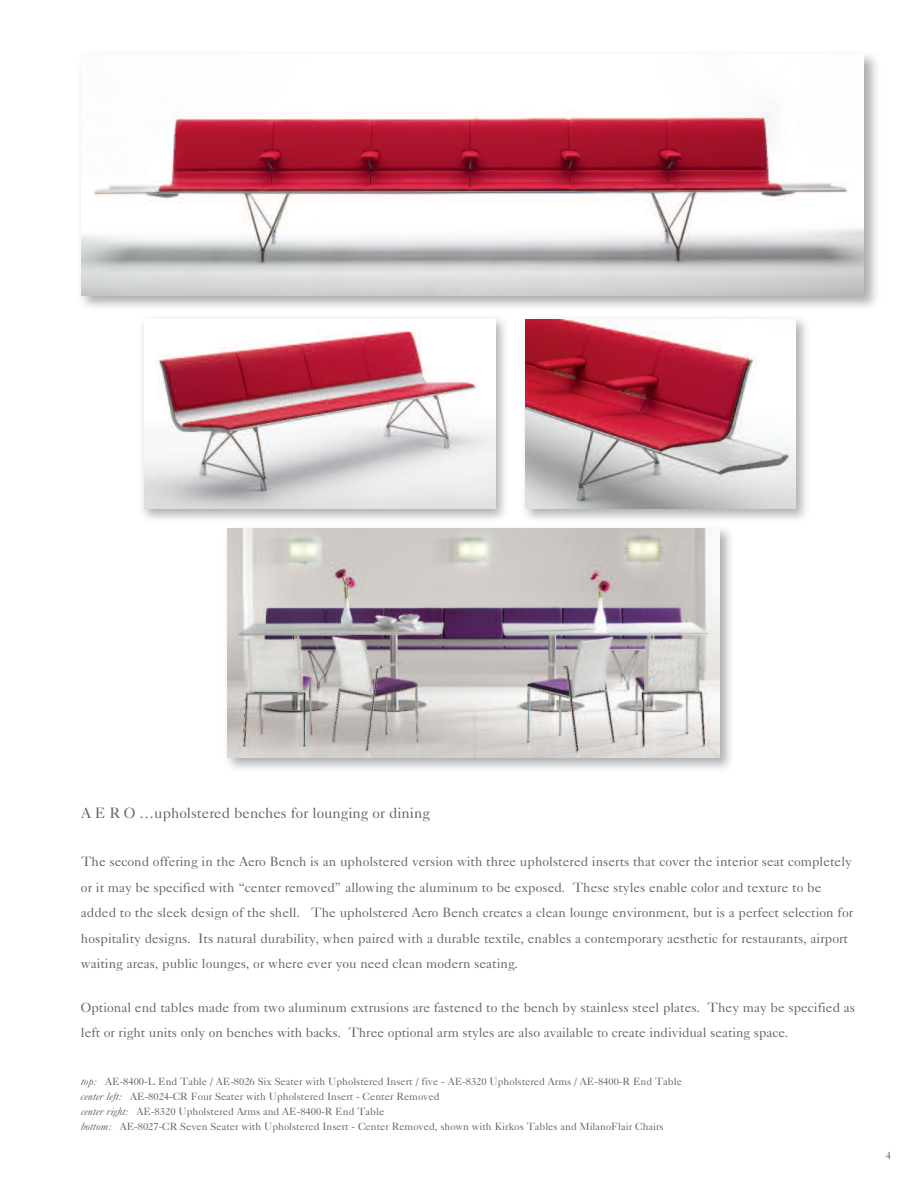
<style>
.page{position:relative;width:918px;height:1188px;background:#fff}
.page>*{position:absolute;margin:0;border:0;box-sizing:border-box;transform-origin:0 0}
.t1{font:15px "Caslon Five Forty";color:#676463}
.t2{font:13.5px/25.5px "Caslon Five Forty";color:#676463}
.t3{font:10.5px/15px "Caslon Five Forty";color:#676463}
.s1{font-style:italic}
</style>
<div class="page">
<img style="left:142px;top:318px;width:665px;height:202px">
<img style="left:526px;top:320px;width:270px;height:188px">
<img style="left:144px;top:320px;width:351px;height:188px">
<img style="left:228px;top:528px;width:503px;height:241px">
<img style="left:227px;top:528px;width:492px;height:230px">
<img style="left:81px;top:55px;width:795px;height:252px">
<img style="left:81px;top:55px;width:783px;height:240px">
<p class="t1" style="left:81px;top:808px;width:350px">A E R O …upholstered benches for lounging or dining</p>
<p class="t2" style="left:81px;top:850px;width:774px">The second offering in the Aero Bench is an upholstered version with three upholstered inserts that cover the interior seat completely or it may be specified with “center removed” allowing the aluminum to be exposed. These styles enable color and texture to be added to the sleek design of the shell. The upholstered Aero Bench creates a clean lounge environment, but is a perfect selection for hospitality designs. Its natural durability, when paired with a durable textile, enables a contemporary aesthetic for restaurants, airport waiting areas, public lounges, or where ever you need clean modern seating.</p>
<p class="t2" style="left:81px;top:996px;width:776px">Optional end tables made from two aluminum extrusions are fastened to the bench by stainless steel plates. They may be specified as left or right units only on benches with backs. Three optional arm styles are also available to create individual seating space.</p>
<p class="t3" style="left:81px;top:1075px;width:602px"><span class="s1">top:</span> AE-8400-L End Table / AE-8026 Six Seater with Upholstered Insert / five - AE-8320 Upholstered Arms / AE-8400-R End Table <span class="s1">center left:</span> AE-8024-CR Four Seater with Upholstered Insert - Center Removed<br><span class="s1">center right:</span> AE-8320 Upholstered Arms and AE-8400-R End Table<br><span class="s1">bottom:</span> AE-8027-CR Seven Seater with Upholstered Insert - Center Removed, shown with Kirkos Tables and MilanoFlair Chairs</p>
<p class="t3" style="left:886px;top:1149px;width:7px">4</p>
</div>
